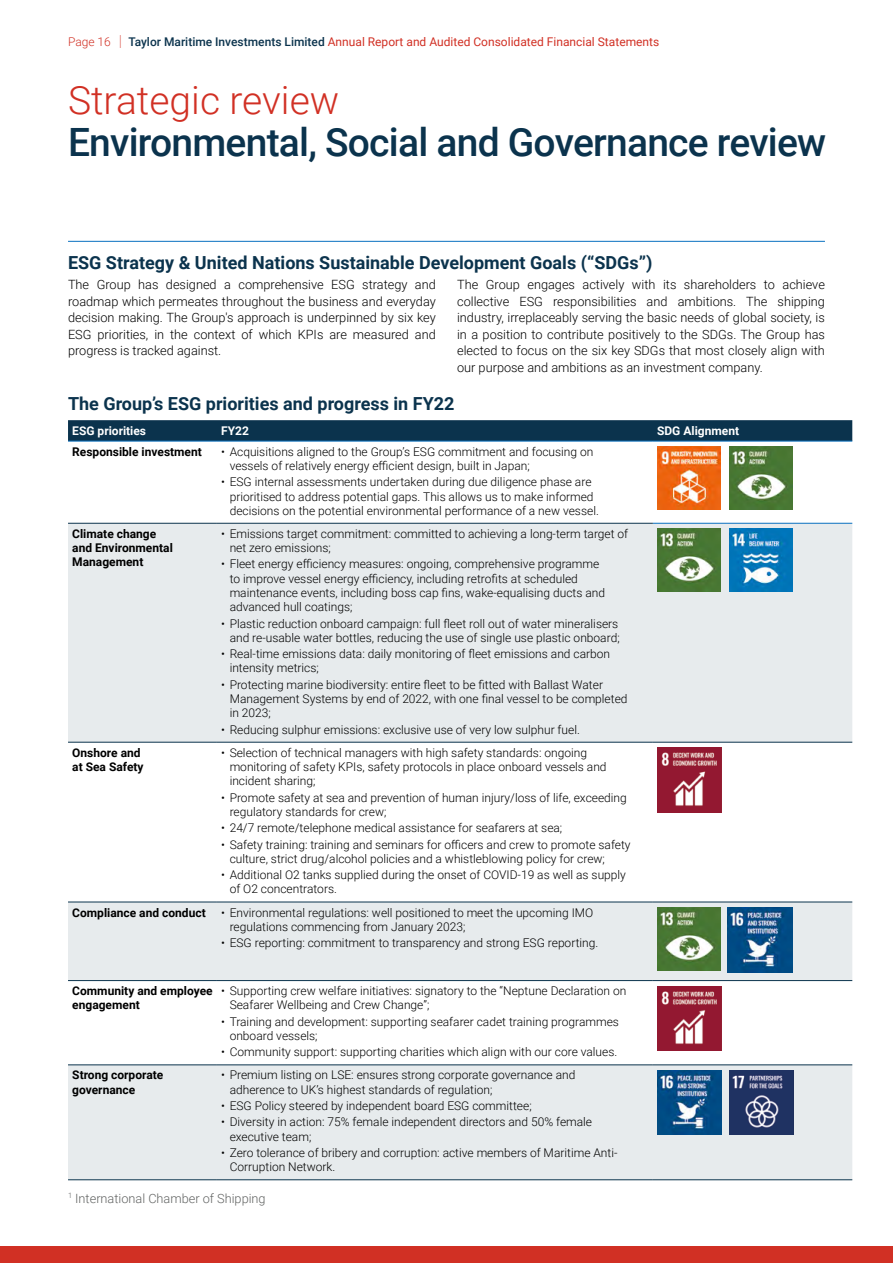
<style>
.page{position:relative;width:893px;height:1263px;background:#fff}
.page>*{position:absolute;margin:0;border:0;box-sizing:border-box;transform-origin:0 0}
.t1{font:500 39px "Roboto";letter-spacing:-.02em;color:#0b334d}
.t2{font:300 39px "Roboto";color:#d13024}
.t3{font:700 18px "Roboto";color:#0b334d}
.t4{font:300 12.75px/16.5px "Roboto";color:#000;text-align:justify}
.t5{font:300 12.75px "Roboto";color:#626463}
.t6{font:300 12px/14.2px "Roboto";color:#000}
.t7{font:700 12px/14.2px "Roboto";color:#000}
.t8{font:12px "Roboto";color:#d13024}
.t9{font:700 12px "Roboto";color:#fff}
.s1{font-weight:300}
.s2{font-weight:100;font-size:18px}
.s3{font-weight:500;color:#0b334d}
</style>
<div class="page">
<hr style="left:68px;top:241px;width:757px;height:1px;background:#0970c0">
<div style="left:0;top:1246px;width:893px;height:17px;background:#d13024"></div>
<svg style="left:68px;top:420px;width:784px;height:21px;background:#0d3550"></svg>
<svg style="left:68px;top:524px;width:784px;height:655px;fill:#e7ebed"></svg>
<hr style="left:68px;top:441px;width:149px;height:1px;background:#0970c0">
<hr style="left:217px;top:441px;width:436px;height:1px;background:#0970c0">
<hr style="left:653px;top:441px;width:199px;height:1px;background:#0970c0">
<hr style="left:653px;top:523px;width:199px;height:1px;background:#0970c0">
<hr style="left:68px;top:523px;width:149px;height:1px;background:#0b334d">
<hr style="left:217px;top:523px;width:436px;height:1px;background:#0b334d">
<hr style="left:68px;top:742px;width:149px;height:1px;background:#0b334d">
<hr style="left:217px;top:742px;width:436px;height:1px;background:#0b334d">
<hr style="left:653px;top:742px;width:199px;height:1px;background:#0b334d">
<hr style="left:68px;top:902px;width:149px;height:1px;background:#0b334d">
<hr style="left:217px;top:902px;width:436px;height:1px;background:#0b334d">
<hr style="left:653px;top:902px;width:199px;height:1px;background:#0b334d">
<hr style="left:68px;top:1064px;width:149px;height:1px;background:#0b334d">
<hr style="left:217px;top:1064px;width:436px;height:1px;background:#0b334d">
<hr style="left:653px;top:1064px;width:199px;height:1px;background:#0b334d">
<hr style="left:68px;top:980px;width:149px;height:1px;background:#0b334d">
<hr style="left:217px;top:980px;width:436px;height:1px;background:#0b334d">
<hr style="left:653px;top:980px;width:199px;height:1px;background:#0b334d">
<hr style="left:68px;top:1179px;width:149px;height:1px;background:#0b334d">
<hr style="left:217px;top:1179px;width:436px;height:1px;background:#0b334d">
<hr style="left:653px;top:1179px;width:199px;height:1px;background:#0b334d">
<img style="left:657px;top:447px;width:63px;height:63px">
<img style="left:729px;top:447px;width:63px;height:63px">
<img style="left:657px;top:529px;width:63px;height:63px">
<img style="left:729px;top:529px;width:63px;height:63px">
<img style="left:657px;top:748px;width:65px;height:64px">
<img style="left:657px;top:907px;width:63px;height:63px">
<img style="left:728px;top:907px;width:64px;height:65px">
<img style="left:657px;top:986px;width:65px;height:65px">
<img style="left:657px;top:1070px;width:65px;height:65px">
<img style="left:729px;top:1070px;width:65px;height:65px">
<p class="t8" style="left:68px;top:34px;width:593px"><span class="s1">Page 16</span> <span class="s2">I</span> <span class="s3">Taylor Maritime Investments Limited</span> Annual Report and Audited Consolidated Financial Statements</p>
<h1 class="t2" style="left:68px;top:73px;width:273px">Strategic review</h1>
<h1 class="t1" style="left:68px;top:115px;width:760px">Environmental, Social and Governance review</h1>
<h2 class="t3" style="left:68px;top:250px;width:586px">ESG Strategy &amp; United Nations Sustainable Development Goals (“SDGs”)</h2>
<p class="t4" style="left:68px;top:276px;width:369px">The Group has designed a comprehensive ESG strategy and roadmap which permeates throughout the business and everyday decision making. The Group's approach is underpinned by six key ESG priorities, in the context of which KPIs are measured and progress is tracked against.</p>
<p class="t4" style="left:457px;top:276px;width:369px">The Group engages actively with its shareholders to achieve collective ESG responsibilities and ambitions. The shipping industry, irreplaceably serving the basic needs of global society, is in a position to contribute positively to the SDGs. The Group has elected to focus on the six key SDGs that most closely align with our purpose and ambitions as an investment company.</p>
<h2 class="t3" style="left:68px;top:391px;width:388px">The Group’s ESG priorities and progress in FY22</h2>
<p class="t9" style="left:72px;top:422px;width:75px">ESG priorities</p>
<p class="t9" style="left:221px;top:422px;width:29px">FY22</p>
<p class="t9" style="left:657px;top:422px;width:84px">SDG Alignment</p>
<p class="t7" style="left:72px;top:444px;width:131px">Responsible investment</p>
<p class="t6" style="left:230px;top:444px;width:365px;text-indent:-9px">• Acquisitions aligned to the Group’s ESG commitment and focusing on vessels of relatively energy efficient design, built in Japan;</p>
<p class="t6" style="left:230px;top:474px;width:371px;text-indent:-9px">• ESG internal assessments undertaken during due diligence phase are prioritised to address potential gaps. This allows us to make informed decisions on the potential environmental performance of a new vessel.</p>
<p class="t7" style="left:72px;top:526px;width:102px">Climate change and Environmental<br>Management</p>
<p class="t6" style="left:230px;top:526px;width:400px;text-indent:-9px">• Emissions target commitment: committed to achieving a long-term target of net zero emissions;</p>
<p class="t6" style="left:230px;top:556px;width:377px;text-indent:-9px">• Fleet energy efficiency measures: ongoing, comprehensive programme to improve vessel energy efficiency, including retrofits at scheduled maintenance events, including boss cap fins, wake-equalising ducts and advanced hull coatings;</p>
<p class="t6" style="left:221px;top:616px;width:400px;text-align:right">• Plastic reduction onboard campaign: full fleet roll out of water mineralisers and re-usable water bottles, reducing the use of single use plastic onboard;</p>
<p class="t6" style="left:230px;top:646px;width:382px;text-indent:-9px">• Real-time emissions data: daily monitoring of fleet emissions and carbon intensity metrics;</p>
<p class="t6" style="left:230px;top:677px;width:399px;text-indent:-9px">• Protecting marine biodiversity: entire fleet to be fitted with Ballast Water<br>Management Systems by end of 2022, with one final vessel to be completed in 2023;</p>
<p class="t6" style="left:221px;top:722px;width:360px">• Reducing sulphur emissions: exclusive use of very low sulphur fuel.</p>
<p class="t7" style="left:72px;top:745px;width:73px">Onshore and at Sea Safety</p>
<p class="t6" style="left:230px;top:745px;width:378px;text-indent:-9px">• Selection of technical managers with high safety standards: ongoing monitoring of safety KPIs, safety protocols in place onboard vessels and incident sharing;</p>
<p class="t6" style="left:230px;top:790px;width:399px;text-indent:-9px">• Promote safety at sea and prevention of human injury/loss of life, exceeding regulatory standards for crew;</p>
<p class="t6" style="left:221px;top:820px;width:343px">• 24/7 remote/telephone medical assistance for seafarers at sea;</p>
<p class="t6" style="left:230px;top:837px;width:402px;text-indent:-9px">• Safety training: training and seminars for officers and crew to promote safety culture, strict drug/alcohol policies and a whistleblowing policy for crew;</p>
<p class="t6" style="left:230px;top:867px;width:398px;text-indent:-9px">• Additional O2 tanks supplied during the onset of COVID-19 as well as supply of O2 concentrators.</p>
<p class="t7" style="left:72px;top:905px;width:135px">Compliance and conduct</p>
<p class="t6" style="left:230px;top:905px;width:365px;text-indent:-9px">• Environmental regulations: well positioned to meet the upcoming IMO regulations commencing from January 2023;</p>
<p class="t6" style="left:221px;top:935px;width:379px">• ESG reporting: commitment to transparency and strong ESG reporting.</p>
<p class="t7" style="left:72px;top:983px;width:142px">Community and employee engagement</p>
<p class="t6" style="left:230px;top:983px;width:398px;text-indent:-9px">• Supporting crew welfare initiatives: signatory to the “Neptune Declaration on<br>Seafarer Wellbeing and Crew Change”;</p>
<p class="t6" style="left:230px;top:1014px;width:391px;text-indent:-9px">• Training and development: supporting seafarer cadet training programmes onboard vessels;</p>
<p class="t6" style="left:221px;top:1044px;width:398px">• Community support: supporting charities which align with our core values.</p>
<p class="t7" style="left:72px;top:1067px;width:93px">Strong corporate governance</p>
<p class="t6" style="left:230px;top:1067px;width:347px;text-indent:-9px">• Premium listing on LSE: ensures strong corporate governance and adherence to UK’s highest standards of regulation;</p>
<p class="t6" style="left:221px;top:1098px;width:312px">• ESG Policy steered by independent board ESG committee;</p>
<p class="t6" style="left:230px;top:1114px;width:364px;text-indent:-9px">• Diversity in action: 75% female independent directors and 50% female executive team;</p>
<p class="t6" style="left:230px;top:1145px;width:389px;text-indent:-9px">• Zero tolerance of bribery and corruption: active members of Maritime Anti-<br>Corruption Network.</p>
<p class="t5" style="left:68px;top:1189px;width:199px"><sup>1</sup> International Chamber of Shipping</p>
</div>
